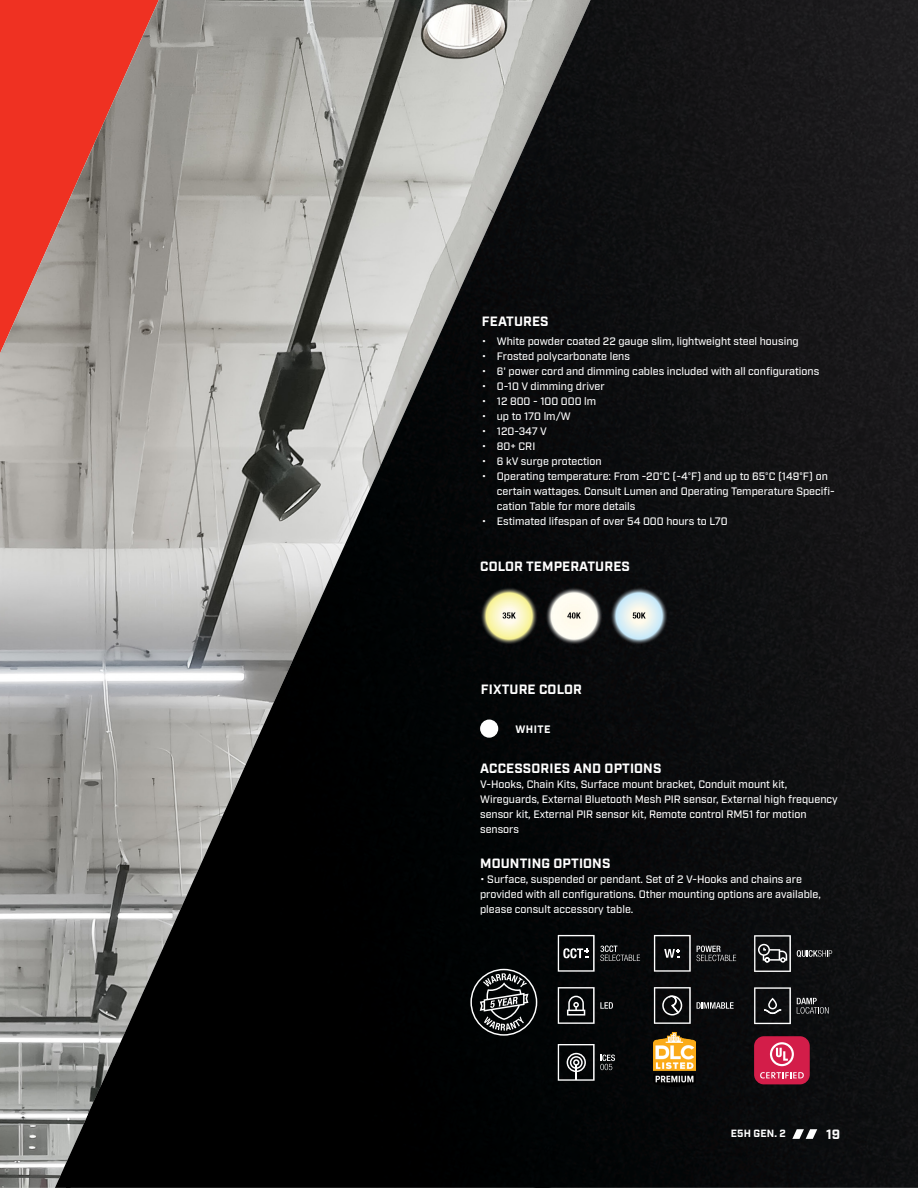
<style>
.page{position:relative;width:918px;height:1188px;background:#fff}
.page>*{position:absolute;margin:0;border:0;box-sizing:border-box;transform-origin:0 0}
.Subtitle{font:700 13.5px "Industry";letter-spacing:.01em;color:#fff}
.Subtitle-2{font:500 10.8px/15px "Industry";color:#fff}
.Text_bold{font:700 10.8px "Industry";letter-spacing:.04em;color:#fff}
.t1{font:700 10.5px "Industry";letter-spacing:.005em;color:#fff}
</style>
<div class="page">
<img style="left:0;top:0;width:55px;height:1188px">
<svg style="left:55px;top:0;width:57px;height:1084px"></svg>
<img style="left:112px;top:0;width:806px;height:1188px">
<img style="left:55px;top:1084px;width:11px;height:104px">
<div style="left:66px;top:1056px;width:486px;height:132px;background:#000"></div>
<svg style="left:470px;top:969px;width:67px;height:67px"></svg>
<svg style="left:654px;top:935px;width:37px;height:37px"></svg>
<svg style="left:697px;top:946px;width:39px;height:15px"></svg>
<svg style="left:654px;top:987px;width:37px;height:37px"></svg>
<svg style="left:697px;top:1002px;width:37px;height:7px"></svg>
<svg style="left:558px;top:935px;width:82px;height:37px"></svg>
<div style="left:481px;top:720px;width:17px;height:17px;background:#fff;border-radius:50%"></div>
<div style="left:480px;top:720px;width:18px;height:18px;border:2px solid #fff;border-radius:50%"></div>
<svg style="left:754px;top:935px;width:37px;height:37px"></svg>
<svg style="left:797px;top:950px;width:35px;height:7px"></svg>
<svg style="left:754px;top:987px;width:37px;height:37px"></svg>
<svg style="left:797px;top:998px;width:32px;height:16px"></svg>
<svg style="left:792px;top:1129px;width:25px;height:10px"></svg>
<img style="left:545px;top:587px;width:57px;height:57px">
<img style="left:480px;top:587px;width:57px;height:57px">
<img style="left:611px;top:588px;width:57px;height:57px">
<svg style="left:558px;top:987px;width:55px;height:37px"></svg>
<svg style="left:558px;top:1044px;width:57px;height:37px"></svg>
<img style="left:654px;top:1032px;width:41px;height:54px">
<div style="left:754px;top:1036px;width:56px;height:48px;background:#d31d49;border-radius:10px"></div>
<svg style="left:770px;top:1042px;width:24px;height:24px"></svg>
<svg style="left:760px;top:1072px;width:44px;height:6px"></svg>
<p class="Subtitle" style="left:482px;top:313px;width:68px">FEATURES</p>
<p class="Subtitle-2" style="left:482px;top:334px;width:318px">• White powder coated 22 gauge slim, lightweight steel housing</p>
<p class="Subtitle-2" style="left:482px;top:349px;width:150px">• Frosted polycarbonate lens</p>
<p class="Subtitle-2" style="left:482px;top:364px;width:339px">• 6' power cord and dimming cables included with all configurations</p>
<p class="Subtitle-2" style="left:482px;top:379px;width:124px">• 0-10 V dimming driver</p>
<p class="Subtitle-2" style="left:482px;top:394px;width:116px">• 12 800 - 100 000 lm</p>
<p class="Subtitle-2" style="left:482px;top:409px;width:90px">• up to 170 lm/W</p>
<p class="Subtitle-2" style="left:482px;top:424px;width:67px">• 120-347 V</p>
<p class="Subtitle-2" style="left:482px;top:439px;width:55px">• 80+ CRI</p>
<p class="Subtitle-2" style="left:482px;top:454px;width:121px">• 6 kV surge protection</p>
<p class="Subtitle-2" style="left:497px;top:469px;width:340px;text-indent:-15px">• Operating temperature: From -20°C (-4°F) and up to 65°C (149°F) on certain wattages. Consult Lumen and Operating Temperature Specifi&shy;cation Table for more details</p>
<p class="Subtitle-2" style="left:482px;top:514px;width:247px">• Estimated lifespan of over 54 000 hours to L70</p>
<p class="Subtitle" style="left:480px;top:558px;width:151px">COLOR TEMPERATURES</p>
<p class="Subtitle" style="left:481px;top:681px;width:103px">FIXTURE COLOR</p>
<p class="Text_bold" style="left:515px;top:722px;width:37px">WHITE</p>
<p class="Subtitle" style="left:480px;top:761px;width:183px">ACCESSORIES AND OPTIONS</p>
<p class="Subtitle-2" style="left:480px;top:777px;width:359px">V-Hooks, Chain Kits, Surface mount bracket, Conduit mount kit, Wireguards, External Bluetooth Mesh PIR sensor, External high frequency sensor kit, External PIR sensor kit, Remote control RM51 for motion sensors</p>
<p class="Subtitle" style="left:480px;top:855px;width:132px">MOUNTING OPTIONS</p>
<p class="Subtitle-2" style="left:480px;top:872px;width:342px">• Surface, suspended or pendant. Set of 2 V-Hooks and chains are provided with all configurations. Other mounting options are available, please consult accessory table.</p>
<p class="t1" style="left:731px;top:1127px;width:56px">E5H GEN. 2</p>
<p class="Subtitle" style="left:826px;top:1126px;width:15px">19</p>
</div>
